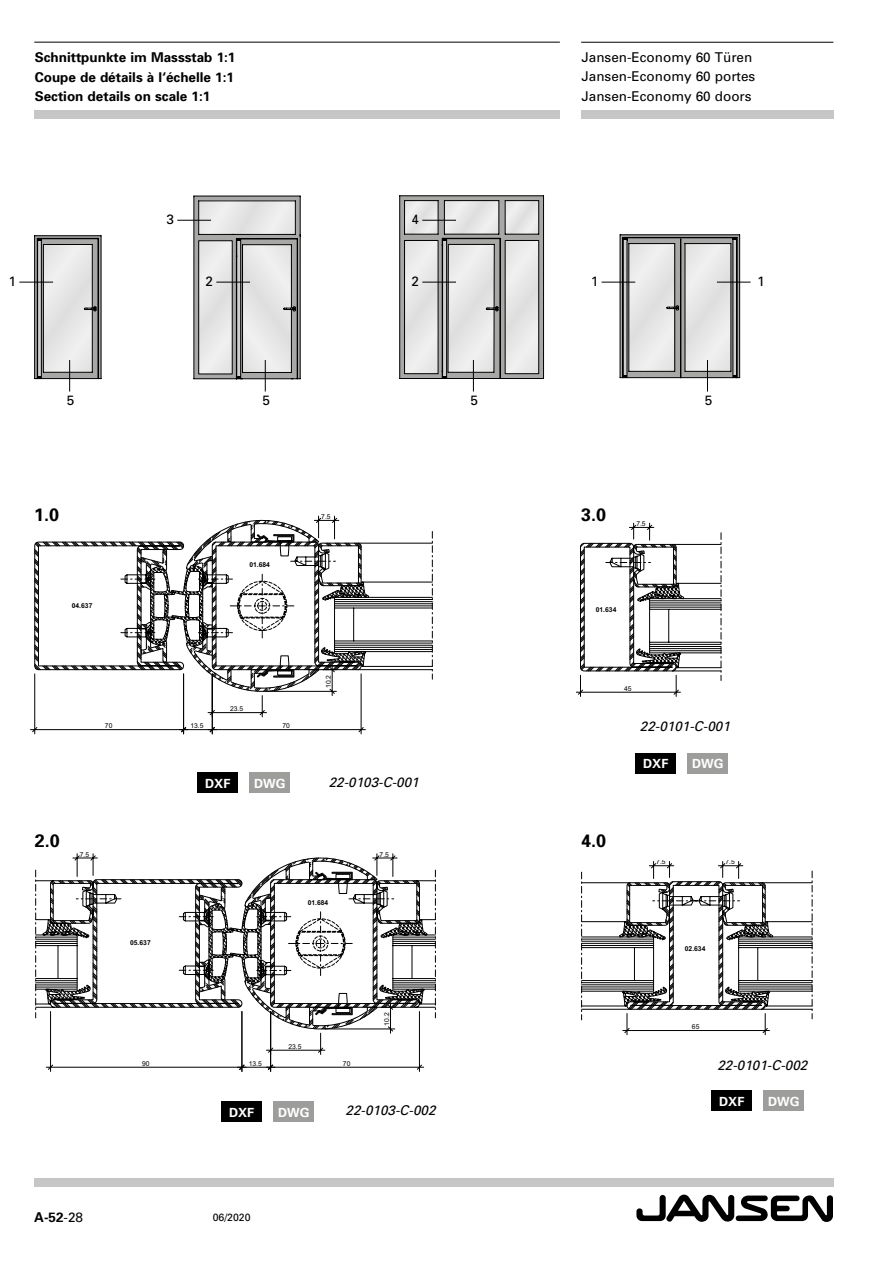
<style>
.page{position:relative;width:893px;height:1263px;background:#fff}
.page>*{position:absolute;margin:0;border:0;box-sizing:border-box;transform-origin:0 0}
.t1{font:700 18px "Univers";color:#000}
.t2{font:700 13.5px/19.5px "Univers";color:#000;text-align:justify}
.t3{font:13.5px/19.5px "Univers";color:#000}
.t4{font:italic 13.5px "Univers";color:#000}
.t5{font:700 12.6px "Univers";color:#fff}
.t6{font:10.5px "Univers";color:#000}
.t7{font:6.75px "Arial";color:#000}
.t8{font:700 6.75px "Arial";color:#000}
.s1{font-weight:400}
</style>
<div class="page">
<div style="left:34px;top:1178px;width:799px;height:8px;background:#c6c6c6"></div>
<svg style="left:636px;top:1194px;width:197px;height:28px"></svg>
<div style="left:34px;top:110px;width:526px;height:9px;background:#c6c6c6"></div>
<hr style="left:34px;top:42px;width:526px;height:1px;background:#000">
<div style="left:581px;top:110px;width:252px;height:9px;background:#c6c6c6"></div>
<hr style="left:581px;top:42px;width:252px;height:1px;background:#000">
<div style="left:197px;top:773px;width:41px;height:20px;background:#000"></div>
<div style="left:249px;top:773px;width:41px;height:20px;background:#9d9d9c"></div>
<div style="left:221px;top:1101px;width:41px;height:21px;background:#000"></div>
<div style="left:273px;top:1101px;width:40px;height:21px;background:#9d9d9c"></div>
<div style="left:635px;top:753px;width:41px;height:20px;background:#000"></div>
<div style="left:687px;top:753px;width:41px;height:20px;background:#9d9d9c"></div>
<div style="left:711px;top:1091px;width:41px;height:20px;background:#000"></div>
<div style="left:763px;top:1091px;width:41px;height:20px;background:#9d9d9c"></div>
<svg style="left:399px;top:195px;width:146px;height:184px;background:#c4c4c4"></svg>
<svg style="left:601px;top:234px;width:140px;height:145px"></svg>
<svg style="left:180px;top:195px;width:121px;height:188px"></svg>
<svg style="left:27px;top:235px;width:75px;height:149px"></svg>
<hr style="left:34px;top:674px;width:1px;height:60px;background:#000">
<hr style="left:30px;top:729px;width:158px;height:1px;background:#000">
<hr style="left:183px;top:674px;width:1px;height:60px;background:#000">
<hr style="left:212px;top:674px;width:1px;height:60px;background:#000">
<hr style="left:361px;top:674px;width:1px;height:60px;background:#000">
<svg style="left:32px;top:518px;width:401px;height:214px"></svg>
<hr style="left:50px;top:1011px;width:1px;height:60px;background:#000">
<hr style="left:242px;top:1011px;width:1px;height:60px;background:#000">
<hr style="left:270px;top:1011px;width:1px;height:60px;background:#000">
<hr style="left:419px;top:1011px;width:1px;height:60px;background:#000">
<svg style="left:35px;top:869px;width:401px;height:201px"></svg>
<svg style="left:43px;top:854px;width:376px;height:200px"></svg>
<hr style="left:576px;top:692px;width:104px;height:1px;background:#000">
<svg style="left:578px;top:523px;width:144px;height:173px"></svg>
<svg style="left:581px;top:861px;width:232px;height:174px"></svg>
<hr style="left:19px;top:282px;width:34px;height:1px;background:#000">
<hr style="left:177px;top:220px;width:34px;height:1px;background:#000">
<hr style="left:422px;top:220px;width:34px;height:1px;background:#000">
<hr style="left:216px;top:282px;width:34px;height:1px;background:#000">
<hr style="left:422px;top:282px;width:34px;height:1px;background:#000">
<hr style="left:602px;top:282px;width:33px;height:1px;background:#000">
<hr style="left:717px;top:282px;width:34px;height:1px;background:#000">
<hr style="left:69px;top:360px;width:1px;height:31px;background:#000">
<hr style="left:265px;top:360px;width:1px;height:31px;background:#000">
<hr style="left:473px;top:360px;width:1px;height:31px;background:#000">
<hr style="left:707px;top:360px;width:1px;height:31px;background:#000">
<p class="t2" style="left:35px;top:47px;width:202px">Schnittpunkte im Massstab 1:1<br>Coupe de détails à l‘échelle 1:1<br>Section details on scale 1:1</p>
<p class="t3" style="left:581px;top:47px;width:176px">Jansen-Economy 60 Türen<br>Jansen-Economy 60 portes<br>Jansen-Economy 60 doors</p>
<p class="t3" style="left:9px;top:271px;width:9px">1</p>
<p class="t3" style="left:166px;top:209px;width:9px">3</p>
<p class="t3" style="left:411px;top:209px;width:9px">4</p>
<p class="t3" style="left:205px;top:271px;width:9px">2</p>
<p class="t3" style="left:411px;top:271px;width:9px">2</p>
<p class="t3" style="left:591px;top:271px;width:9px">1</p>
<p class="t3" style="left:757px;top:271px;width:9px">1</p>
<p class="t3" style="left:67px;top:390px;width:9px">5</p>
<p class="t3" style="left:262px;top:390px;width:9px">5</p>
<p class="t3" style="left:471px;top:390px;width:9px">5</p>
<p class="t3" style="left:705px;top:390px;width:9px">5</p>
<h1 class="t1" style="left:34px;top:503px;width:27px">1.0</h1>
<h1 class="t1" style="left:581px;top:503px;width:27px">3.0</h1>
<p class="t7" style="left:321px;top:512px;width:11px">7.5</p>
<p class="t8" style="left:72px;top:601px;width:22px">04.637</p>
<p class="t8" style="left:249px;top:560px;width:22px">01.684</p>
<p class="t8" style="left:596px;top:605px;width:22px">01.634</p>
<p class="t7" style="left:636px;top:519px;width:11px">7.5</p>
<p class="t7" style="left:230px;top:704px;width:15px">23.5</p>
<p class="t7" style="left:105px;top:721px;width:9px">70</p>
<p class="t7" style="left:190px;top:721px;width:15px">13.5</p>
<p class="t7" style="left:282px;top:721px;width:9px">70</p>
<p class="t5" style="left:205px;top:775px;width:27px">DXF</p>
<p class="t5" style="left:254px;top:775px;width:33px">DWG</p>
<p class="t7" style="left:324px;top:688px;width:15px;rotate:-90deg">10.2</p>
<p class="t4" style="left:329px;top:773px;width:92px">22-0103-C-001</p>
<h1 class="t1" style="left:35px;top:829px;width:27px">2.0</h1>
<h1 class="t1" style="left:581px;top:829px;width:27px">4.0</h1>
<p class="t7" style="left:80px;top:850px;width:11px">7.5</p>
<p class="t7" style="left:380px;top:850px;width:11px">7.5</p>
<p class="t8" style="left:130px;top:938px;width:22px">05.637</p>
<p class="t8" style="left:308px;top:898px;width:22px">01.684</p>
<p class="t7" style="left:624px;top:684px;width:9px">45</p>
<p class="t4" style="left:640px;top:718px;width:92px">22-0101-C-001</p>
<p class="t5" style="left:643px;top:755px;width:27px">DXF</p>
<p class="t5" style="left:692px;top:755px;width:33px">DWG</p>
<p class="t7" style="left:656px;top:857px;width:11px">7.5</p>
<p class="t7" style="left:725px;top:857px;width:11px">7.5</p>
<p class="t8" style="left:685px;top:944px;width:22px">02.634</p>
<p class="t7" style="left:288px;top:1042px;width:15px">23.5</p>
<p class="t7" style="left:142px;top:1059px;width:9px">90</p>
<p class="t7" style="left:249px;top:1059px;width:15px">13.5</p>
<p class="t7" style="left:343px;top:1059px;width:9px">70</p>
<p class="t7" style="left:382px;top:1025px;width:15px;rotate:-90deg">10.2</p>
<p class="t5" style="left:229px;top:1104px;width:27px">DXF</p>
<p class="t5" style="left:278px;top:1104px;width:33px">DWG</p>
<p class="t4" style="left:345px;top:1101px;width:92px">22-0103-C-002</p>
<p class="t7" style="left:692px;top:1022px;width:9px">65</p>
<p class="t4" style="left:717px;top:1057px;width:92px">22-0101-C-002</p>
<p class="t5" style="left:719px;top:1093px;width:27px">DXF</p>
<p class="t5" style="left:768px;top:1093px;width:33px">DWG</p>
<p class="t2" style="left:34px;top:1207px;width:50px">A-52<span class="s1">-28</span></p>
<p class="t6" style="left:213px;top:1211px;width:39px">06/2020</p>
</div>
